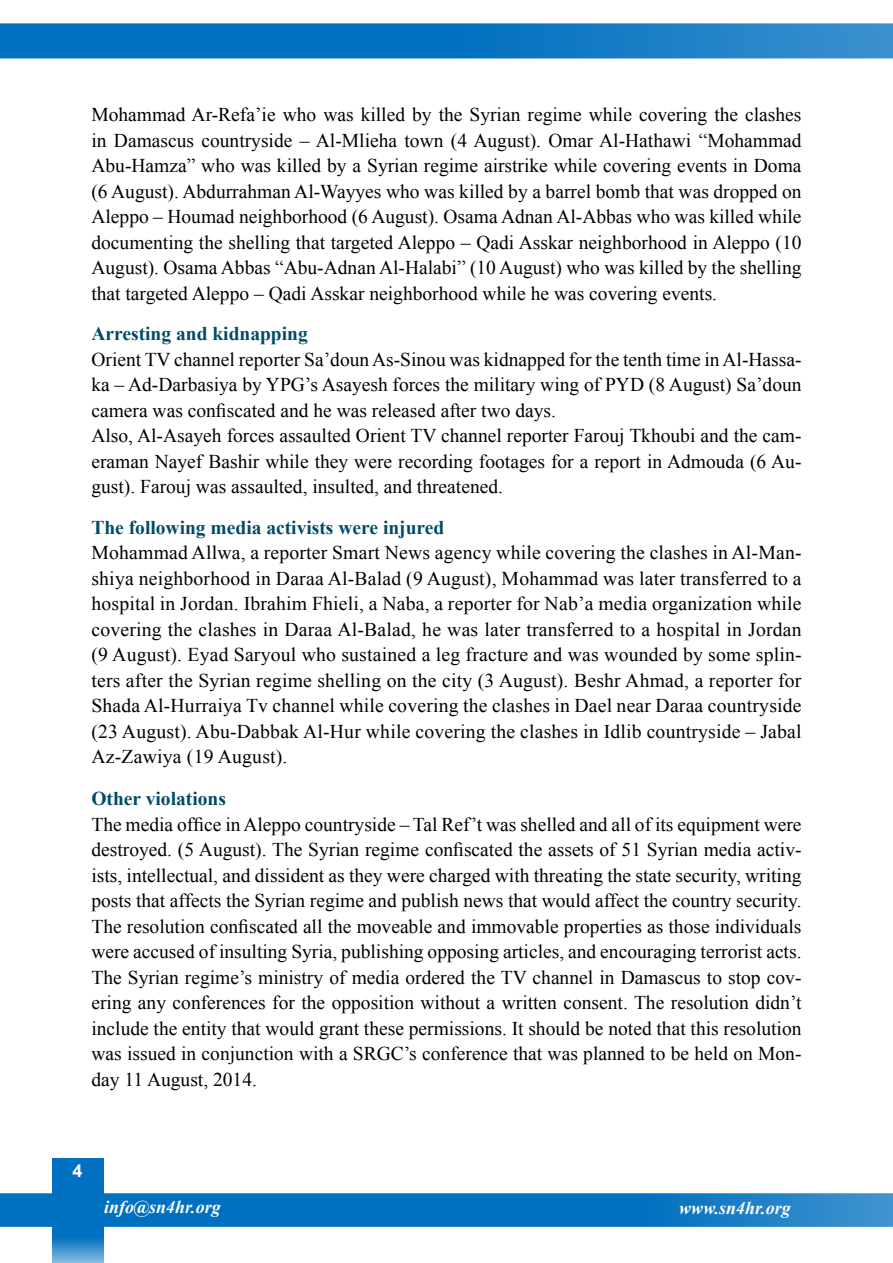
<style>
.page{position:relative;width:893px;height:1263px;background:#fff}
.page>*{position:absolute;margin:0;border:0;box-sizing:border-box;transform-origin:0 0}
.t1{font:19.5px/25.5px "Times New Roman";color:#000;text-align:justify}
.t2{font:700 19.5px "Times New Roman";color:#004b67}
.t3{font:italic 700 18px "Times New Roman";color:#fff}
.t4{font:700 18px "Arial";color:#fff}
</style>
<div class="page">
<svg style="left:52px;top:1158px;width:51px;height:105px;background:#197ec6"></svg>
<svg style="left:0;top:23px;width:893px;height:35px;background:#1179c4"></svg>
<svg style="left:0;top:1193px;width:893px;height:34px;background:#0b76c2"></svg>
<p class="t1" style="left:91px;top:101px;width:712px">Mohammad Ar-Refa’ie who was killed by the Syrian regime while covering the clashes in Damascus countryside – Al-Mlieha town (4 August .) Omar Al-Hathawi “Mohammad Abu-Hamza” who was killed by a Syrian regime airstrike while covering events in Doma 6( August .) Abdurrahman Al-Wayyes who was killed by a barrel bomb that was dropped on Aleppo – Houmad neighborhood 6( August .) Osama Adnan Al-Abbas who was killed while documenting the shelling that targeted Aleppo – Qadi Asskar neighborhood in Aleppo )10<br>August .) Osama Abbas “Abu-Adnan Al-Halabi” (10 August) who was killed by the shelling that targeted Aleppo – Qadi Asskar neighborhood while he was covering events.</p>
<p class="t2" style="left:91px;top:320px;width:218px">Arresting and kidnapping</p>
<p class="t1" style="left:91px;top:371px;width:712px">ka – Ad-Darbasiya by YPG s’ Asayesh forces the military wing of PYD 8( August) Sa’doun</p>
<p class="t1" style="left:91px;top:346px;width:712px">Orient TV channel reporter Sa’dounAs-Sinou was kidnapped for the tenth time inAl-Hassa-</p>
<p class="t1" style="left:91px;top:397px;width:466px">camera was confiscated and he was released after two days.</p>
<p class="t1" style="left:91px;top:422px;width:712px">Also, Al-Asayeh forces assaulted Orient TV channel reporter Farouj Tkhoubi and the cam-</p>
<p class="t1" style="left:91px;top:448px;width:712px">eraman Nayef Bashir while they were recording footages for a report in Admouda (6 Au-</p>
<p class="t1" style="left:91px;top:473px;width:413px">gust .) Farouj was assaulted, insulted, and threatened.</p>
<p class="t2" style="left:91px;top:513px;width:354px">The following media activists were injured</p>
<p class="t1" style="left:91px;top:565px;width:712px">shiya neighborhood in Daraa Al-Balad 9( August ,) Mohammad was later transferred to a</p>
<p class="t1" style="left:91px;top:539px;width:712px">Mohammad Allwa a, reporter Smart News agency while covering the clashes in Al-Man-</p>
<p class="t1" style="left:91px;top:590px;width:712px">hospital in Jordan. Ibrahim Fhieli a, Naba a, reporter for Nab a’ media organization while covering the clashes in Daraa Al-Balad, he was later transferred to a hospital in Jordan</p>
<p class="t1" style="left:91px;top:667px;width:712px">ters after the Syrian regime shelling on the city (3 August .) Beshr Ahmad a, reporter for</p>
<p class="t1" style="left:91px;top:641px;width:712px">9( August .) Eyad Saryoul who sustained a leg fracture and was wounded by some splin-</p>
<p class="t1" style="left:91px;top:692px;width:712px">Shada Al-Hurraiya Tv channel while covering the clashes in Dael near Daraa countryside (23 August .) Abu-Dabbak Al-Hur while covering the clashes in Idlib countryside – Jabal Az-Zawiya (19 August .(</p>
<p class="t2" style="left:91px;top:785px;width:136px">Other violations</p>
<p class="t1" style="left:91px;top:811px;width:712px">The media office inAleppo countryside – Tal Ref t’ was shelled and all of its equipment were</p>
<p class="t1" style="left:91px;top:862px;width:712px">ists, intellectual, and dissident as they were charged with threating the state security, writing</p>
<p class="t1" style="left:91px;top:836px;width:712px">destroyed (. 5 August .) The Syrian regime confiscated the assets of 51 Syrian media activ-</p>
<p class="t1" style="left:91px;top:887px;width:712px">posts that affects the Syrian regime and publish news that would affect the country security.<br>The resolution confiscated all the moveable and immovable properties as those individuals were accused of insulting Syria, publishing opposing articles, and encouraging terrorist acts.</p>
<p class="t1" style="left:91px;top:989px;width:712px">ering any conferences for the opposition without a written consent. The resolution didn t’</p>
<p class="t1" style="left:91px;top:964px;width:712px">The Syrian regime s’ ministry of media ordered the TV channel in Damascus to stop cov-</p>
<p class="t1" style="left:91px;top:1015px;width:712px">include the entity that would grant these permissions It. should be noted that this resolution</p>
<p class="t1" style="left:91px;top:1066px;width:167px">day 11 August, 2014.</p>
<p class="t1" style="left:91px;top:1040px;width:712px">was issued in conjunction with a SRGC s’ conference that was planned to be held on Mon-</p>
<p class="t4" style="left:72px;top:1158px;width:12px">4</p>
<p class="t3" style="left:104px;top:1194px;width:118px">info@sn4hr.org</p>
<p class="t3" style="left:679px;top:1195px;width:113px">www.sn4hr.org</p>
</div>
